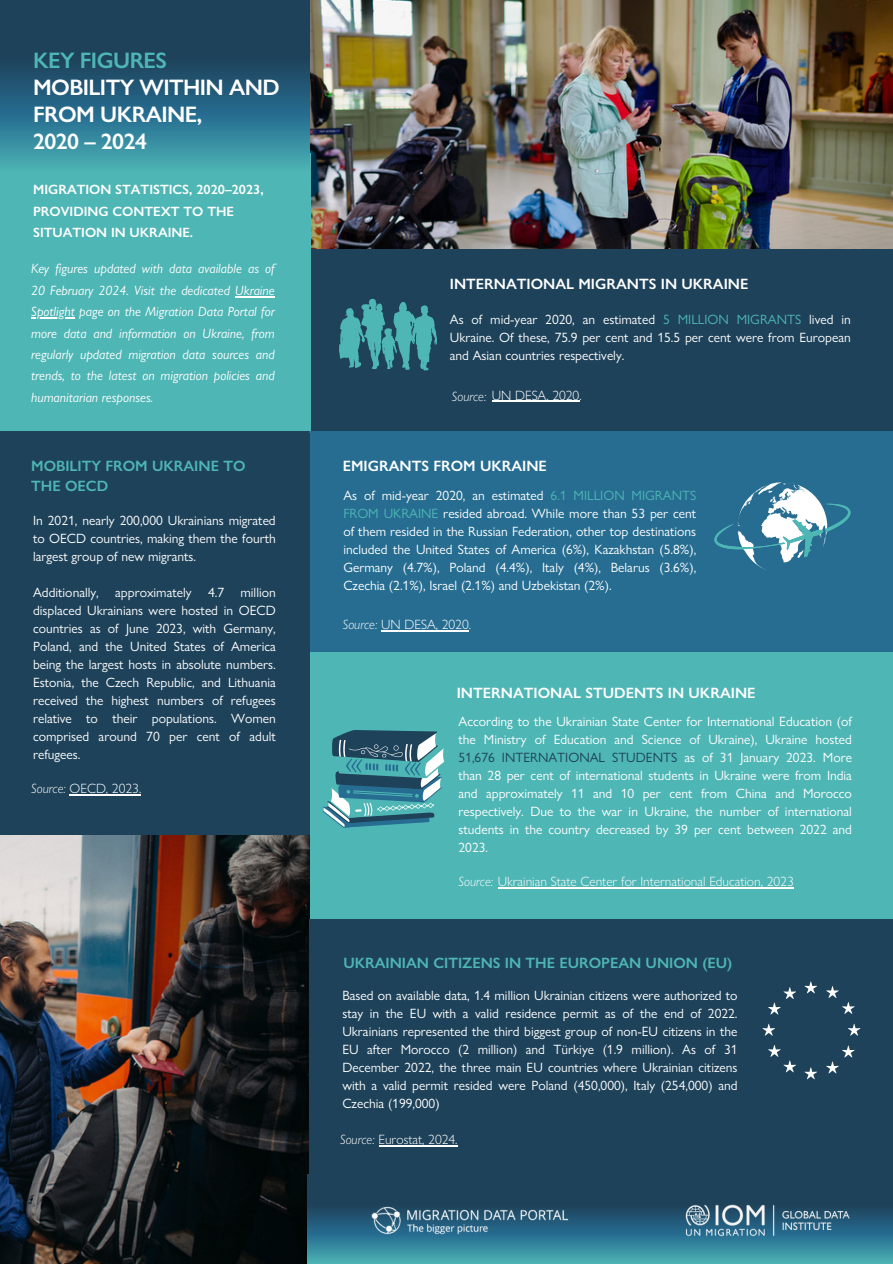
<style>
.page{position:relative;width:893px;height:1264px;background:#fff}
.page>*{position:absolute;margin:0;border:0;box-sizing:border-box;transform-origin:0 0}
.t1{font:600 22.5px/27px "Gill Sans Nova";letter-spacing:-.025em;color:#fff}
.t2{font:600 15px "Gill Sans Nova";color:#fff}
.t3{font:600 15px/20.2px "Gill Sans Nova";color:#4eb6b5}
.t4{font:13.5px/18px "Gill Sans Nova";color:#fff;text-align:justify}
.t5{font:italic 13.5px/21.3px "Gill Sans Nova";color:#fff}
.t6{font:300 13.5px "Gill Sans Nova";color:#fff}
.t7{font:600 13.5px/21.3px "Gill Sans Nova";color:#fff}
.s1{color:#4eb6b5}
.s2{font-style:italic}
.s3{color:#1e425a}
</style>
<div class="page">
<div style="left:0;top:0;width:892px;height:1263px;background:#1e425a"></div>
<img style="left:310px;top:0;width:582px;height:249px">
<div style="left:309px;top:431px;width:583px;height:226px;background:#266d91"></div>
<div style="left:309px;top:652px;width:583px;height:267px;background:#4eb6b5"></div>
<img style="left:0;top:834px;width:310px;height:429px">
<svg style="left:307px;top:1174px;width:585px;height:89px"></svg>
<div style="left:309px;top:919px;width:583px;height:255px;background:#1e425a"></div>
<div style="left:0;top:153px;width:310px;height:278px;background:#4eb6b5"></div>
<img style="left:676px;top:1195px;width:184px;height:50px">
<svg style="left:339px;top:299px;width:98px;height:71px"></svg>
<svg style="left:714px;top:482px;width:136px;height:88px"></svg>
<svg style="left:322px;top:730px;width:123px;height:97px"></svg>
<svg style="left:804px;top:981px;width:13px;height:12px"></svg>
<svg style="left:768px;top:987px;width:28px;height:27px"></svg>
<svg style="left:762px;top:1023px;width:13px;height:12px"></svg>
<svg style="left:768px;top:1045px;width:28px;height:27px"></svg>
<svg style="left:804px;top:1067px;width:13px;height:12px"></svg>
<svg style="left:826px;top:1045px;width:28px;height:28px"></svg>
<svg style="left:848px;top:1023px;width:12px;height:12px"></svg>
<svg style="left:826px;top:986px;width:28px;height:27px"></svg>
<hr style="left:235px;top:296px;width:40px;height:1px;background:#fff">
<hr style="left:31px;top:317px;width:44px;height:1px;background:#fff">
<svg style="left:0;top:69px;width:310px;height:95px;background:#2d748d"></svg>
<hr style="left:70px;top:794px;width:71px;height:1px;background:#fff">
<hr style="left:381px;top:630px;width:88px;height:1px;background:#fff">
<hr style="left:498px;top:887px;width:295px;height:1px;background:#fff">
<hr style="left:378px;top:1145px;width:79px;height:1px;background:#fff">
<hr style="left:491px;top:401px;width:88px;height:1px;background:#fff">
<img style="left:365px;top:1195px;width:211px;height:47px">
<h2 class="t1" style="left:33px;top:45px;width:248px"><span class="s1">KEY FIGURES<br></span>MOBILITY WITHIN AND<br>FROM UKRAINE,<br>2020 – 2024</h2>
<p class="t7" style="left:33px;top:178px;width:232px">MIGRATION STATISTICS, 2020–2023,<br>PROVIDING CONTEXT TO THE<br>SITUATION IN UKRAINE.</p>
<p class="t5" style="left:31px;top:257px;width:245px">Key figures updated with data available as of<br>20 February 2024. Visit the dedicated Ukraine</p>
<p class="t5" style="left:31px;top:300px;width:245px;text-align:justify">Spotlight page on the Migration Data Portal for more data and information on Ukraine, from regularly updated migration data sources and trends, to the latest on migration policies and humanitarian responses.</p>
<h2 class="t3" style="left:31px;top:454px;width:216px">MOBILITY FROM UKRAINE TO<br>THE OECD</h2>
<p class="t4" style="left:33px;top:510px;width:244px">In 2021, nearly 200,000 Ukrainians migrated to OECD countries, making them the fourth largest group of new migrants.</p>
<p class="t4" style="left:33px;top:582px;width:244px">Additionally, approximately 4.7 million displaced Ukrainians were hosted in OECD countries as of June 2023, with Germany, Poland, and the United States of America being the largest hosts in absolute numbers.<br>Estonia, the Czech Republic, and Lithuania received the highest numbers of refugees relative to their populations. Women comprised around 70 per cent of adult refugees.</p>
<h3 class="t6" style="left:31px;top:777px;width:111px"><span class="s2">Source:</span> OECD, 2023.</h3>
<h2 class="t2" style="left:450px;top:272px;width:300px">INTERNATIONAL MIGRANTS IN UKRAINE</h2>
<p class="t4" style="left:450px;top:309px;width:402px">As of mid-year 2020, an estimated <span class="s1">5 MILLION MIGRANTS</span> lived in Ukraine. Of these, 75.9 per cent and 15.5 per cent were from European and Asian countries respectively.</p>
<p class="t6" style="left:451px;top:384px;width:131px"><span class="s2">Source:</span> UN DESA, 2020.</p>
<h2 class="t2" style="left:343px;top:453px;width:206px">EMIGRANTS FROM UKRAINE</h2>
<p class="t4" style="left:343px;top:485px;width:354px">As of mid-year 2020, an estimated <span class="s1">6.1 MILLION MIGRANTS FROM UKRAINE</span> resided abroad. While more than 53 per cent of them resided in the Russian Federation, other top destinations included the United States of America (6%), Kazakhstan (5.8%), Germany (4.7%), Poland (4.4%), Italy (4%), Belarus (3.6%), Czechia (2.1%), Israel (2.1%) and Uzbekistan (2%).</p>
<p class="t6" style="left:343px;top:614px;width:130px"><span class="s2">Source:</span> UN DESA, 2020.</p>
<p class="t2" style="left:456px;top:680px;width:300px">INTERNATIONAL STUDENTS IN UKRAINE</p>
<p class="t4" style="left:458px;top:711px;width:395px">According to the Ukrainian State Center for International Education (of the Ministry of Education and Science of Ukraine), Ukraine hosted <span class="s3">51,676 INTERNATIONAL STUDENTS</span> as of 31 January 2023. More than 28 per cent of international students in Ukraine were from India and approximately 11 and 10 per cent from China and Morocco respectively. Due to the war in Ukraine, the number of international students in the country decreased by 39 per cent between 2022 and 2023.</p>
<h2 class="t6" style="left:458px;top:870px;width:337px"><span class="s2">Source:</span> Ukrainian State Center for International Education, 2023</h2>
<h3 class="t3" style="left:343px;top:951px;width:390px">UKRAINIAN CITIZENS IN THE EUROPEAN UNION (EU)</h3>
<p class="t4" style="left:342px;top:985px;width:396px">Based on available data, 1.4 million Ukrainian citizens were authorized to stay in the EU with a valid residence permit as of the end of 2022.<br>Ukrainians represented the third biggest group of non-EU citizens in the EU after Morocco (2 million) and Türkiye (1.9 million). As of 31<br>December 2022, the three main EU countries where Ukrainian citizens with a valid permit resided were Poland (450,000), Italy (254,000) and Czechia (199,000)</p>
<p class="t6" style="left:340px;top:1128px;width:119px"><span class="s2">Source:</span> Eurostat, 2024.</p>
</div>
